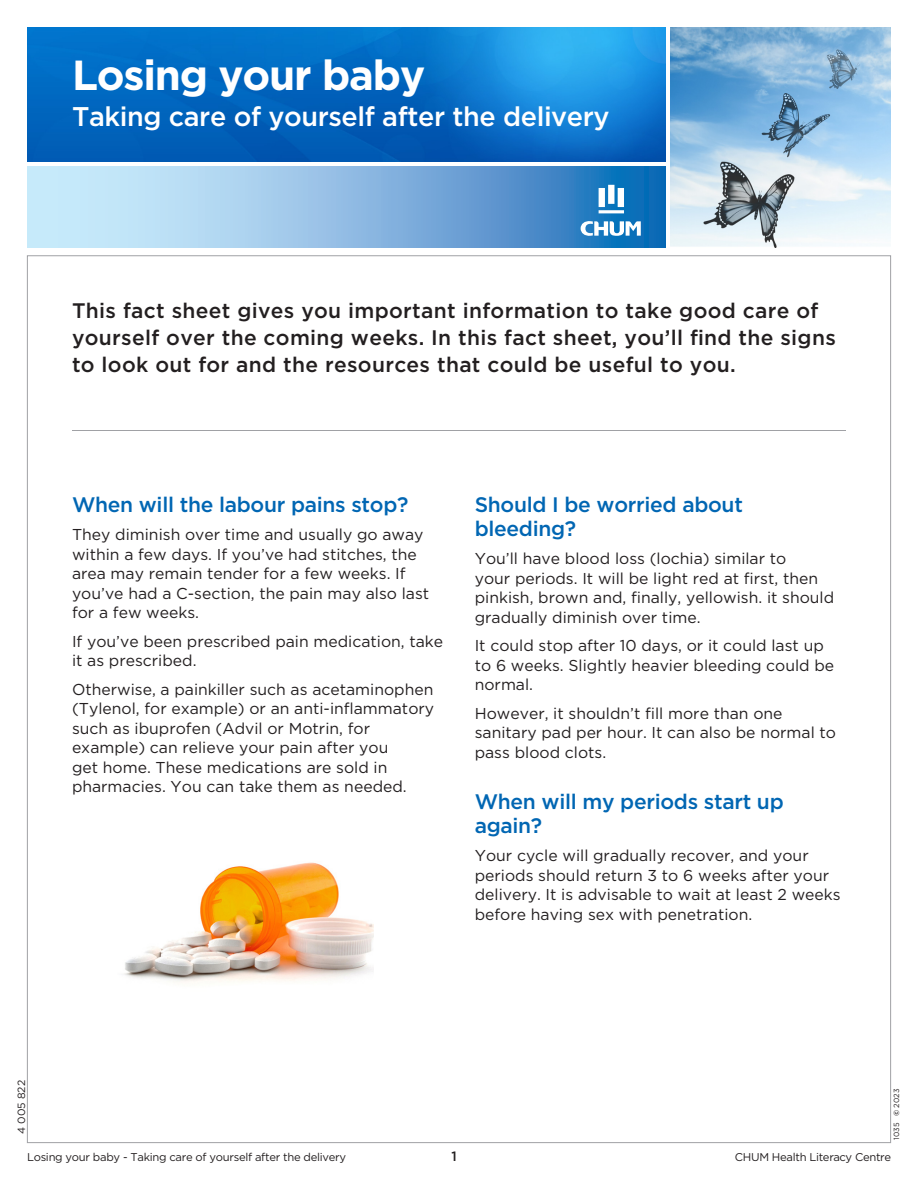
<style>
.page{position:relative;width:918px;height:1188px;background:#fff}
.page>*{position:absolute;margin:0;border:0;box-sizing:border-box;transform-origin:0 0}
.t1{font:700 42px "Gotham";letter-spacing:-.03em;color:#fff}
.t2{font:500 27px "Gotham";letter-spacing:-.015em;color:#fff}
.t3{font:500 21px/27px "Gotham";letter-spacing:.015em;color:#231f20}
.t4{font:500 21px/24px "Gotham";letter-spacing:-.015em;color:#0166b3}
.t5{font:15.75px/19.5px "Gotham";color:#231f20}
.t6{font:500 13.5px "Gotham";color:#231f20}
.t7{font:11.25px "Gotham";letter-spacing:-.025em;color:#231f20}
.t8{font:10.5px "Gotham";color:#231f20}
.t9{font:7.5px "Gotham";color:#231f20}
.s1{font-weight:700}
</style>
<div class="page">
<hr style="left:72px;top:430px;width:774px;height:1px;background:#a0a1a5">
<img style="left:27px;top:27px;width:639px;height:135px">
<img style="left:670px;top:27px;width:221px;height:221px">
<svg style="left:27px;top:166px;width:639px;height:82px;background:#85b7e0"></svg>
<svg style="left:599px;top:185px;width:25px;height:28px"></svg>
<svg style="left:581px;top:221px;width:60px;height:15px"></svg>
<img style="left:124px;top:862px;width:250px;height:120px">
<h1 class="t1" style="left:72px;top:47px;width:355px">Losing your baby</h1>
<h2 class="t2" style="left:72px;top:99px;width:539px">Taking care of yourself after the delivery</h2>
<h3 class="t3" style="left:72px;top:297px;width:765px">This fact sheet gives you important information to take good care of yourself over the coming weeks. In this fact sheet, you’ll find the signs to look out for and the resources that could be useful to you.</h3>
<h3 class="t4" style="left:72px;top:492px;width:338px">When will the labour pains stop?</h3>
<p class="t5" style="left:72px;top:525px;width:359px">They diminish over time and usually go away within a few days. If you’ve had stitches, the area may remain tender for a few weeks. If you’ve had a C-section, the pain may also last for a few weeks.</p>
<p class="t5" style="left:72px;top:631px;width:373px">If you’ve been prescribed pain medication, take it as prescribed.</p>
<p class="t5" style="left:72px;top:679px;width:364px">Otherwise, a painkiller such as acetaminophen (Tylenol, for example) or an anti-inflammatory such as ibuprofen (Advil or Motrin, for example) can relieve your pain after you<br>get home. These medications are sold in pharmacies. You can take them as needed.</p>
<h3 class="t4" style="left:475px;top:492px;width:270px">Should I be worried about bleeding?</h3>
<p class="t5" style="left:475px;top:549px;width:361px">You’ll have blood loss (lochia) similar to<br>your periods. It will be light red at first, then pinkish, brown and, finally, yellowish. it should gradually diminish over time.</p>
<p class="t5" style="left:475px;top:636px;width:361px">It could stop after 10 days, or it could last up to 6 weeks. Slightly heavier bleeding could be normal.</p>
<p class="t5" style="left:475px;top:703px;width:363px">However, it shouldn’t fill more than one sanitary pad per hour. It can also be normal to pass blood clots.</p>
<h3 class="t4" style="left:475px;top:789px;width:311px">When will my periods start up again?</h3>
<p class="t5" style="left:475px;top:846px;width:367px">Your cycle will gradually recover, and your periods should return 3 to 6 weeks after your delivery. It is advisable to wait at least 2 weeks before having sex with penetration.</p>
<p class="t8" style="left:15px;top:1134px;width:55px;rotate:-90deg">4 005 822</p>
<p class="t9" style="left:892px;top:1140px;width:53px;rotate:-90deg">1035 <span class="s1">©</span> 2023</p>
<p class="t7" style="left:27px;top:1150px;width:321px">Losing your baby - Taking care of yourself after the delivery</p>
<p class="t6" style="left:451px;top:1147px;width:7px">1</p>
<p class="t7" style="left:735px;top:1150px;width:158px">CHUM Health Literacy Centre</p>
</div>
